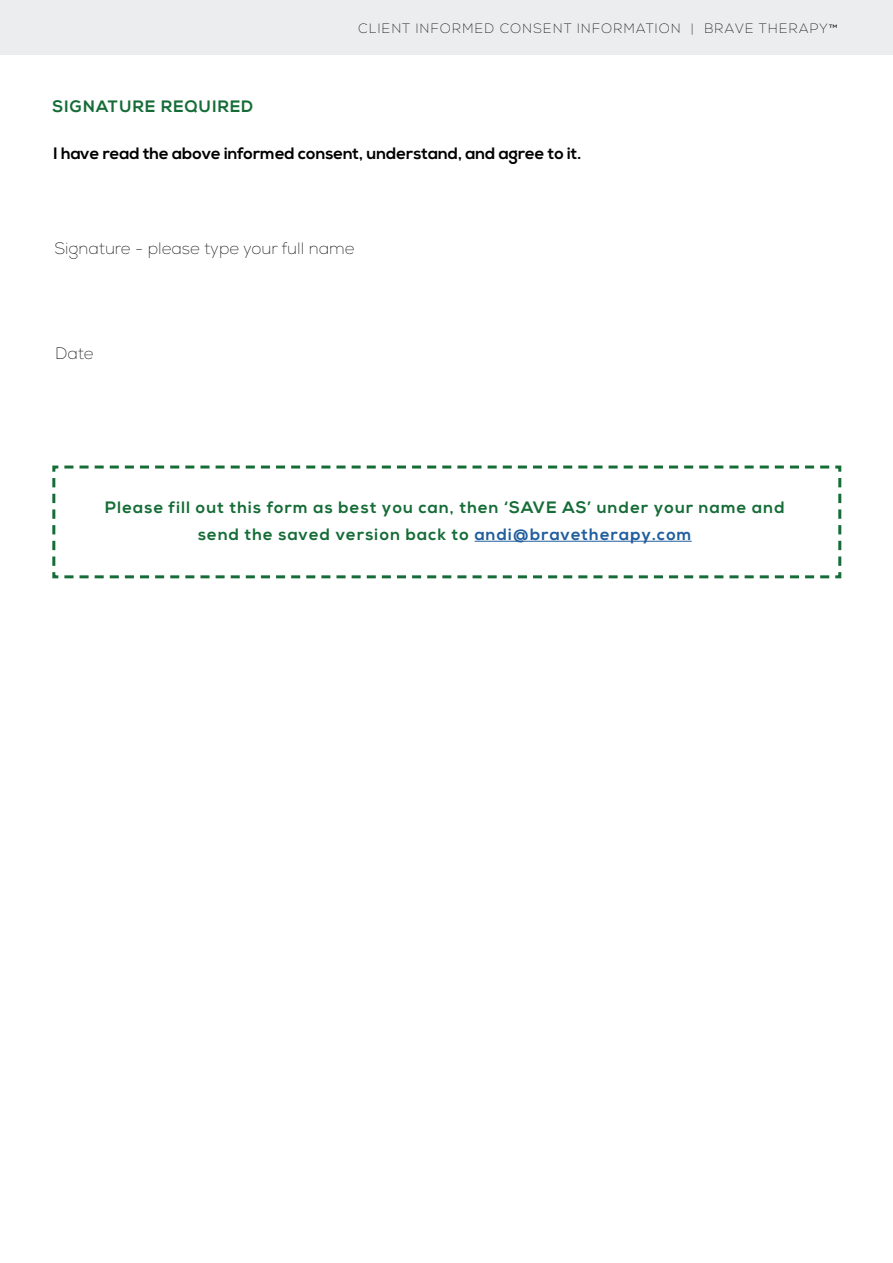
<style>
.page{position:relative;width:893px;height:1263px;background:#fff}
.page>*{position:absolute;margin:0;border:0;box-sizing:border-box;transform-origin:0 0}
.t1{font:700 16.5px/27px "Nexa";letter-spacing:.07em;color:#156c37;text-align:center}
.t2{font:700 16.5px "Nexa";color:#000}
.t3{font:100 16.5px "Nexa";color:#000}
.t4{font:100 13.5px "Nexa";letter-spacing:.07em;color:#000}
.s1{font-weight:300;font-size:12px}
.s2{color:#215e9e}
</style>
<div class="page">
<div style="left:0;top:0;width:893px;height:54px;background:#ecedee"></div>
<svg style="left:52px;top:465px;width:790px;height:114px"></svg>
<hr style="left:475px;top:541px;width:217px;height:1px;background:#215e9e">
<p class="t1" style="left:52px;top:93px;width:202px">SIGNATURE REQUIRED</p>
<p class="t4" style="left:358px;top:20px;width:481px">CLIENT INFORMED CONSENT INFORMATION | BRAVE THERAPY<span class="s1">™</span></p>
<p class="t2" style="left:54px;top:144px;width:529px">I have read the above informed consent, understand, and agree to it.</p>
<p class="t3" style="left:54px;top:238px;width:302px">Signature - please type your full name</p>
<p class="t3" style="left:55px;top:343px;width:40px">Date</p>
<p class="t1" style="left:105px;top:494px;width:681px">Please fill out this form as best you can, then ‘SAVE AS’ under your name and send the saved version back to <span class="s2">andi@bravetherapy.com</span></p>
</div>
